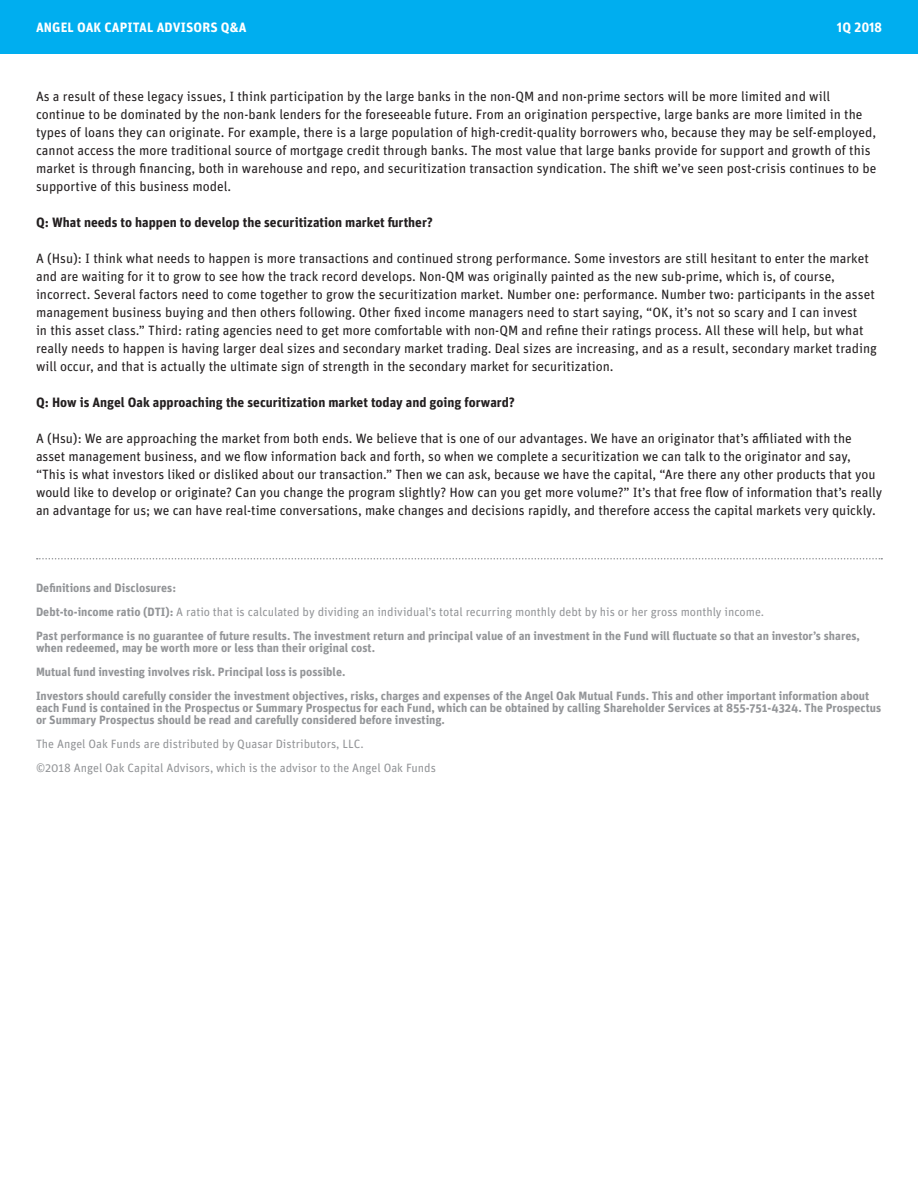
<style>
.page{position:relative;width:918px;height:1188px;background:#fff}
.page>*{position:absolute;margin:0;border:0;box-sizing:border-box;transform-origin:0 0}
.body_p{font:13.5px/18px "Unit OT";color:#231f20}
.t1{font:700 13.5px "Unit OT";color:#231f20}
.t2{font:700 13.5px "Unit OT";letter-spacing:.01em;color:#fff}
.small{font:700 12px/12px "Unit OT";color:#939598}
.small-2{font:12px "Unit OT";color:#939598}
.s1{font-weight:700}
</style>
<div class="page">
<div style="left:0;top:0;width:918px;height:54px;background:#00aeef"></div>
<svg style="left:37px;top:558px;width:845px;height:2px"></svg>
<p class="t2" style="left:36px;top:19px;width:212px">ANGEL OAK CAPITAL ADVISORS Q&amp;A</p>
<p class="t2" style="left:837px;top:19px;width:47px">1Q 2018</p>
<p class="body_p" style="left:36px;top:87px;width:842px">As a result of these legacy issues, I think participation by the large banks in the non-QM and non-prime sectors will be more limited and will continue to be dominated by the non-bank lenders for the foreseeable future. From an origination perspective, large banks are more limited in the types of loans they can originate. For example, there is a large population of high-credit-quality borrowers who, because they may be self-employed, cannot access the more traditional source of mortgage credit through banks. The most value that large banks provide for support and growth of this market is through financing, both in warehouse and repo, and securitization transaction syndication. The shift we’ve seen post-crisis continues to be supportive of this business model.</p>
<p class="t1" style="left:36px;top:213px;width:399px">Q: What needs to happen to develop the securitization market further?</p>
<p class="body_p" style="left:36px;top:249px;width:843px">A (Hsu): I think what needs to happen is more transactions and continued strong performance. Some investors are still hesitant to enter the market and are waiting for it to grow to see how the track record develops. Non-QM was originally painted as the new sub-prime, which is, of course, incorrect. Several factors need to come together to grow the securitization market. Number one: performance. Number two: participants in the asset management business buying and then others following. Other fixed income managers need to start saying, “OK, it’s not so scary and I can invest<br>in this asset class.” Third: rating agencies need to get more comfortable with non-QM and refine their ratings process. All these will help, but what really needs to happen is having larger deal sizes and secondary market trading. Deal sizes are increasing, and as a result, secondary market trading will occur, and that is actually the ultimate sign of strength in the secondary market for securitization.</p>
<p class="t1" style="left:36px;top:393px;width:481px">Q: How is Angel Oak approaching the securitization market today and going forward?</p>
<p class="body_p" style="left:36px;top:429px;width:848px">A (Hsu): We are approaching the market from both ends. We believe that is one of our advantages. We have an originator that’s affiliated with the asset management business, and we flow information back and forth, so when we complete a securitization we can talk to the originator and say, “This is what investors liked or disliked about our transaction.” Then we can ask, because we have the capital, “Are there any other products that you would like to develop or originate? Can you change the program slightly? How can you get more volume?” It’s that free flow of information that’s really an advantage for us; we can have real-time conversations, make changes and decisions rapidly, and therefore access the capital markets very quickly.</p>
<p class="small" style="left:36px;top:581px;width:142px">Definitions and Disclosures:</p>
<p class="small-2" style="left:36px;top:604px;width:730px"><span class="s1">Debt-to-income ratio (DTI):</span> A ratio that is calculated by dividing an individual’s total recurring monthly debt by his or her gross monthly income.</p>
<p class="small" style="left:36px;top:629px;width:826px">Past performance is no guarantee of future results. The investment return and principal value of an investment in the Fund will fluctuate so that an investor’s shares, when redeemed, may be worth more or less than their original cost.</p>
<p class="small" style="left:36px;top:665px;width:311px">Mutual fund investing involves risk. Principal loss is possible.</p>
<p class="small" style="left:36px;top:689px;width:847px">Investors should carefully consider the investment objectives, risks, charges and expenses of the Angel Oak Mutual Funds. This and other important information about each Fund is contained in the Prospectus or Summary Prospectus for each Fund, which can be obtained by calling Shareholder Services at 855-751-4324. The Prospectus or Summary Prospectus should be read and carefully considered before investing.</p>
<p class="small-2" style="left:36px;top:736px;width:329px">The Angel Oak Funds are distributed by Quasar Distributors, LLC.</p>
<p class="small-2" style="left:36px;top:760px;width:402px">©2018 Angel Oak Capital Advisors, which is the advisor to the Angel Oak Funds</p>
</div>
